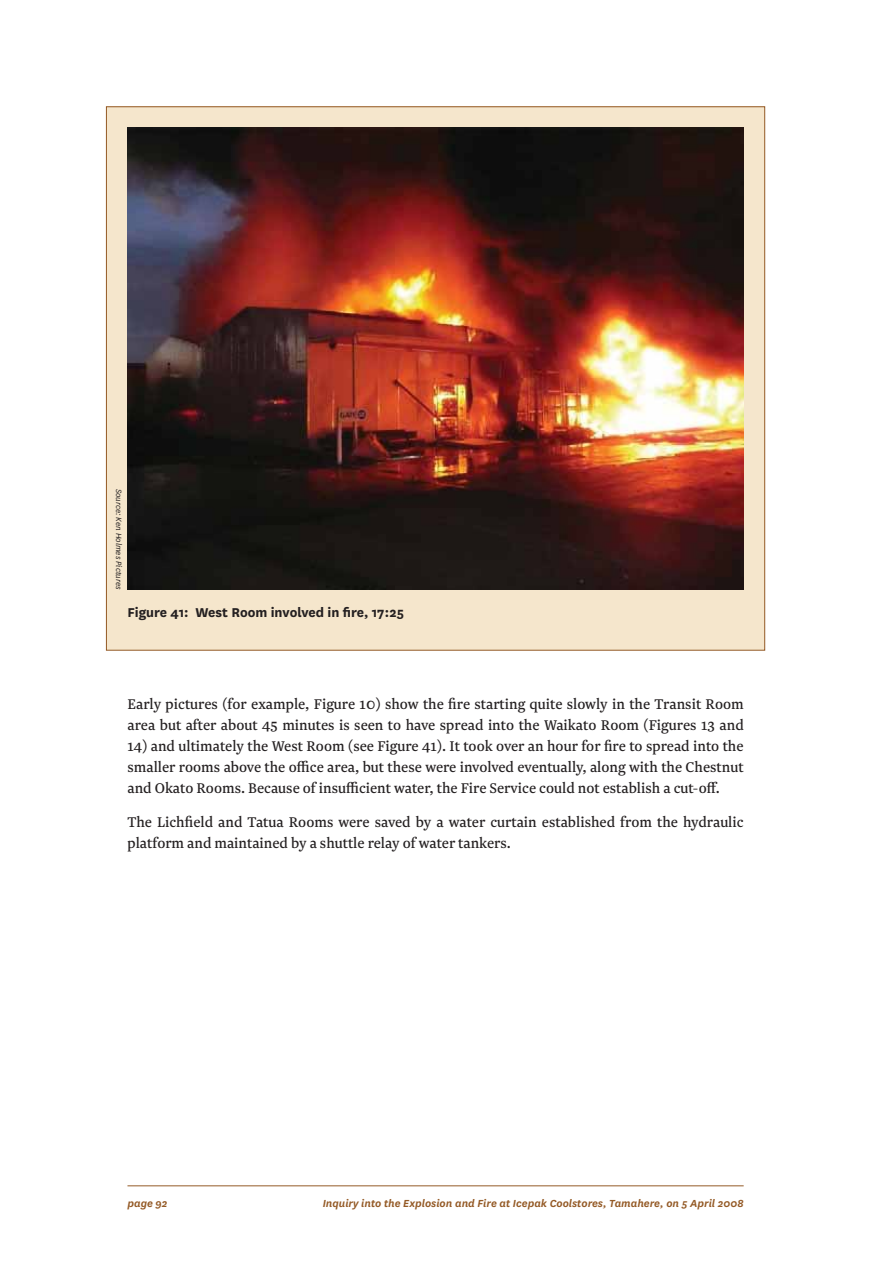
<style>
.page{position:relative;width:893px;height:1263px;background:#fff}
.page>*{position:absolute;margin:0;border:0;box-sizing:border-box;transform-origin:0 0}
.t1{font:16.5px/21px "Newzald";color:#231f20}
.t2{font:700 15px "National";color:#231f20}
.t3{font:italic 600 12px "National";color:#945a26}
.t4{font:italic 9px "National";color:#231f20}
</style>
<div class="page">
<hr style="left:127px;top:1185px;width:617px;height:1px;background:#945a26">
<div style="left:106px;top:107px;width:659px;height:543px;background:#f5e6cc"></div>
<img style="left:127px;top:128px;width:617px;height:462px">
<p class="t4" style="left:122px;top:489px;width:102px;rotate:90deg">Source: Ken Holmes Pictures</p>
<p class="t2" style="left:127px;top:607px;width:278px">Figure 41: West Room involved in fire, 17:25</p>
<p class="t1" style="left:127px;top:694px;width:618px">Early pictures (for example, Figure 10) show the fire starting quite slowly in the Transit Room area but after about 45 minutes is seen to have spread into the Waikato Room (Figures 13 and</p>
<p class="t1" style="left:127px;top:736px;width:618px;text-align:justify">14) and ultimately the West Room (see Figure 41). It took over an hour for fire to spread into the smaller rooms above the office area, but these were involved eventually, along with the Chestnut and Okato Rooms. Because of insufficient water, the Fire Service could not establish a cut-off.</p>
<p class="t1" style="left:127px;top:812px;width:618px">The Lichfield and Tatua Rooms were saved by a water curtain established from the hydraulic platform and maintained by a shuttle relay of water tankers.</p>
<p class="t3" style="left:127px;top:1199px;width:41px">page 92</p>
<p class="t3" style="left:323px;top:1199px;width:422px">Inquiry into the Explosion and Fire at Icepak Coolstores, Tamahere, on 5 April 2008</p>
</div>
